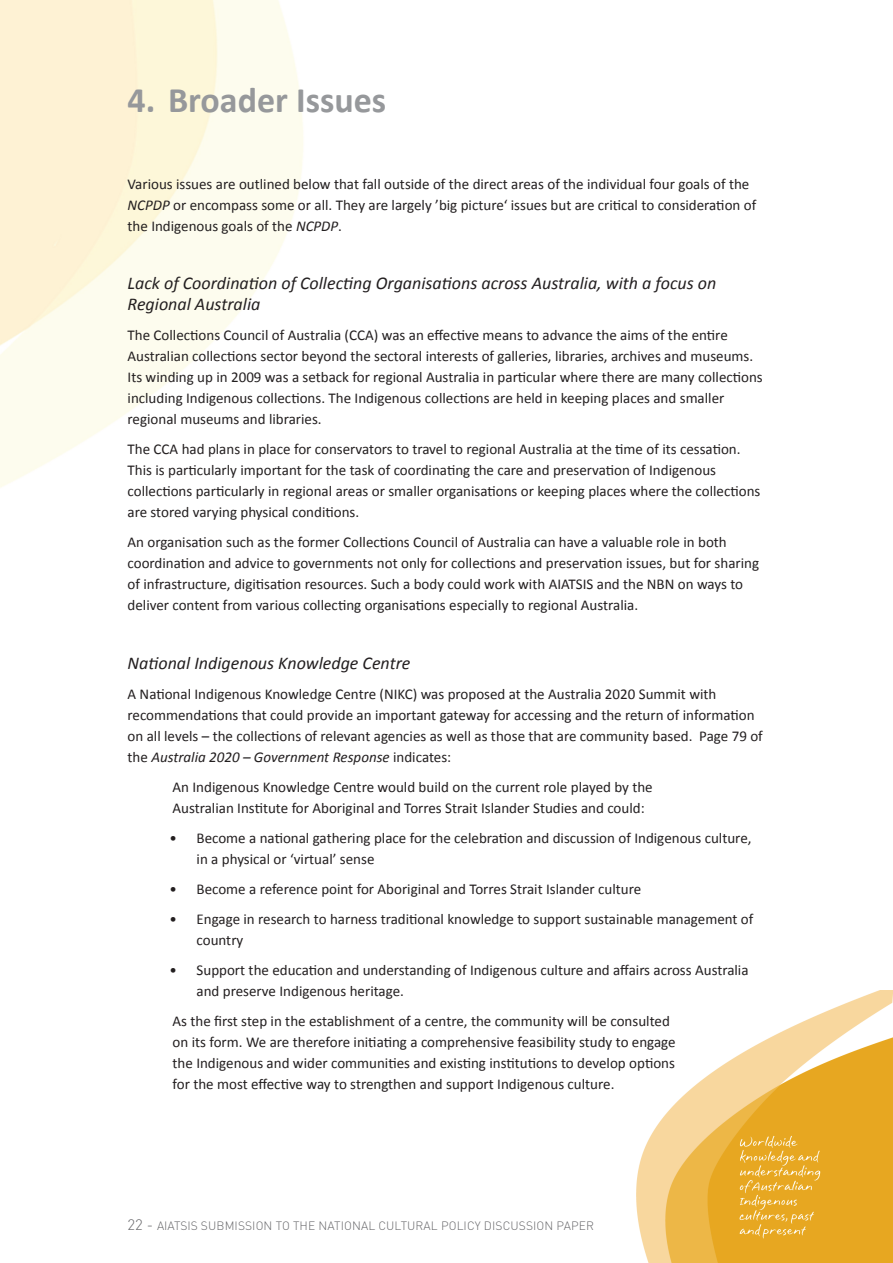
<style>
.page{position:relative;width:893px;height:1263px;background:#fff}
.page>*{position:absolute;margin:0;border:0;box-sizing:border-box;transform-origin:0 0}
.t1{font:700 36px "Calibri";color:#96989b}
.t2{font:italic 18px "Calibri";color:#231f20}
.t3{font:15px/21px "Calibri";color:#231f20}
.t4{font:300 12px "DINOT";letter-spacing:.01em;color:#67676a}
.s1{font-style:italic}
.s2{font-size:15px}
</style>
<div class="page">
<img style="left:636px;top:991px;width:257px;height:272px">
<h1 class="t1" style="left:128px;top:78px;width:260px">4. Broader Issues</h1>
<p class="t3" style="left:128px;top:172px;width:630px">Various issues are outlined below that fall outside of the direct areas of the individual four goals of the<br><span class="s1">NCPDP</span> or encompass some or all. They are largely ’big picture‘ issues but are critical to consideration of the Indigenous goals of the <span class="s1">NCPDP</span>.</p>
<p class="t2" style="left:128px;top:272px;width:590px">Lack ofCoordination ofCollecting Organisations across Australia, with a focus on</p>
<p class="t2" style="left:128px;top:293px;width:134px">Regional Australia</p>
<p class="t3" style="left:128px;top:324px;width:637px">The Collections Council of Australia (CCA) was an effective means to advance the aims of the entire Australian collections sector beyond the sectoral interests of galleries, libraries, archives and museums.<br>Its winding up in 2009 was a setback for regional Australia in particular where there are many collections including Indigenous collections. The Indigenous collections are held in keeping places and smaller regional museums and libraries.</p>
<p class="t3" style="left:128px;top:438px;width:634px">The CCA had plans in place for conservators to travel to regional Australia at the time of its cessation.<br>This is particularly important for the task of coordinating the care and preservation of Indigenous collections particularly in regional areas or smaller organisations or keeping places where the collections are stored varying physical conditions.</p>
<p class="t3" style="left:128px;top:531px;width:633px">An organisation such as the former Collections Council of Australia can have a valuable role in both coordination and advice to governments not only for collections and preservation issues, but for sharing of infrastructure, digitisation resources. Such a body could work with AIATSIS and the NBN on ways to deliver content from various collecting organisations especially to regional Australia.</p>
<p class="t2" style="left:128px;top:652px;width:284px">National Indigenous Knowledge Centre</p>
<p class="t3" style="left:128px;top:683px;width:637px">A National Indigenous Knowledge Centre (NIKC) was proposed at the Australia 2020 Summit with recommendations that could provide an important gateway for accessing and the return of information on all levels – the collections of relevant agencies as well as those that are community based. Page 79 of the <span class="s1">Australia 2020 – Government Response</span> indicates:</p>
<p class="t3" style="left:173px;top:776px;width:482px">An Indigenous Knowledge Centre would build on the current role played by the<br>Australian Institute for Aboriginal and Torres Strait Islander Studies and could:</p>
<p class="t3" style="left:197px;top:827px;width:556px;text-indent:-27px">• Become a national gathering place for the celebration and discussion of Indigenous culture, in a physical or ‘virtual’ sense</p>
<p class="t3" style="left:170px;top:878px;width:473px">• Become a reference point for Aboriginal and Torres Strait Islander culture</p>
<p class="t3" style="left:197px;top:908px;width:558px;text-indent:-27px">• Engage in research to harness traditional knowledge to support sustainable management of country</p>
<p class="t3" style="left:197px;top:959px;width:553px;text-indent:-27px">• Support the education and understanding of Indigenous culture and affairs across Australia and preserve Indigenous heritage.</p>
<p class="t3" style="left:173px;top:1010px;width:505px">As the first step in the establishment of a centre, the community will be consulted on its form. We are therefore initiating a comprehensive feasibility study to engage the Indigenous and wider communities and existing institutions to develop options for the most effective way to strengthen and support Indigenous culture.</p>
<p class="t4" style="left:128px;top:1218px;width:468px"><span class="s2">22 -</span> AIATSIS SUBMISSION TO THE NATIONAL CULTURAL POLICY DISCUSSION PAPER</p>
</div>
